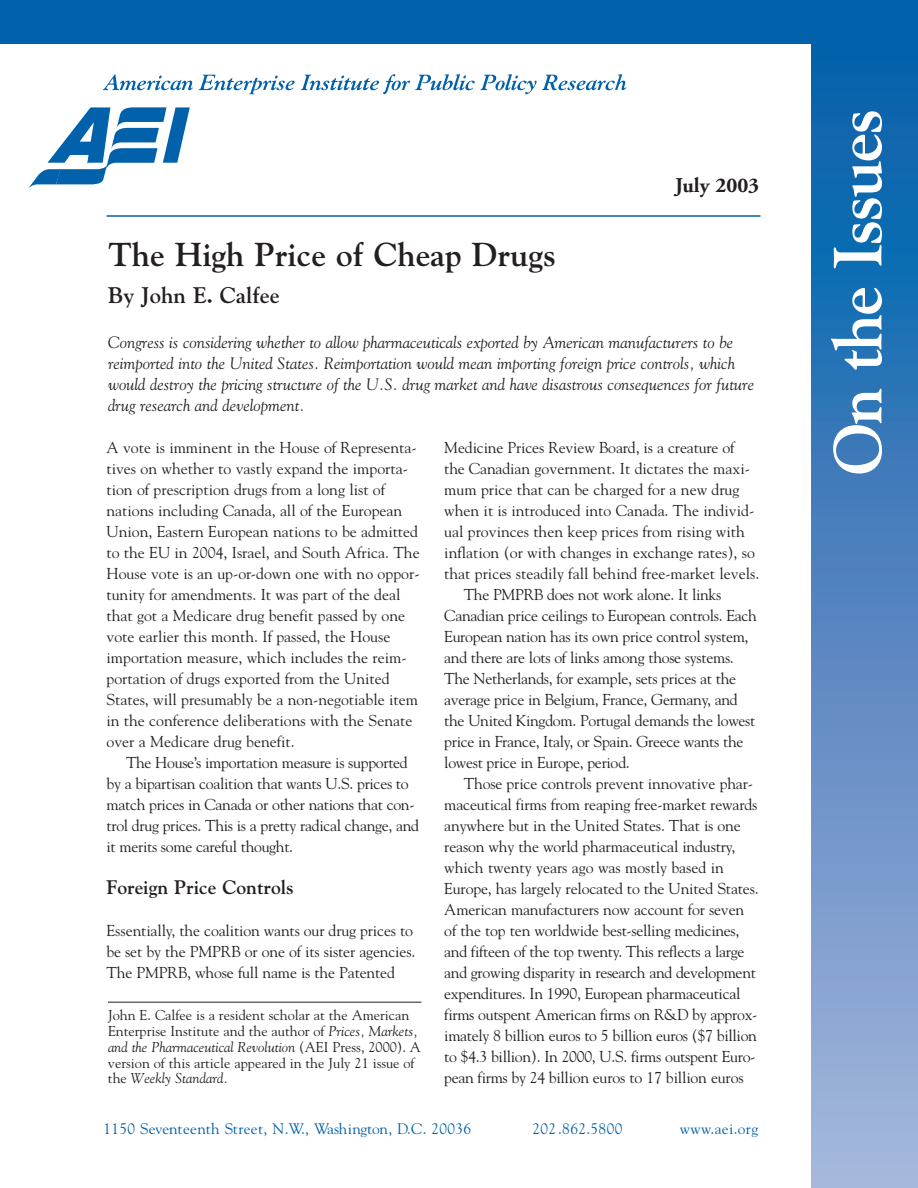
<style>
.page{position:relative;width:918px;height:1188px;background:#fff}
.page>*{position:absolute;margin:0;border:0;box-sizing:border-box;transform-origin:0 0}
.t1{font:700 67.5px "Goudy";letter-spacing:-.035em;color:#fff}
.t2{font:700 33px "Goudy";color:#231f20}
.t3{font:700 22.5px "Goudy";color:#231f20}
.t4{font:700 21px "Adobe Garamond";color:#231f20}
.t5{font:700 19.5px "Goudy";color:#231f20}
.t6{font:italic 16.5px/21px "Goudy";color:#231f20}
.t7{font:15.75px/21px "Goudy";letter-spacing:-.01em;color:#231f20}
.t8{font:15.3px "Goudy";letter-spacing:.025em;color:#0161aa}
.t9{font:14.25px/15.8px "Goudy";color:#231f20}
.s1{font-style:italic}
</style>
<div class="page">
<svg style="left:812px;top:44px;width:106px;height:1144px;background:#5287c1"></svg>
<div style="left:0;top:0;width:918px;height:44px;background:#0161aa"></div>
<hr style="left:106px;top:215px;width:654px;height:2px;background:#0161aa">
<svg style="left:28px;top:107px;width:162px;height:82px"></svg>
<svg style="left:103px;top:74px;width:90px;height:16px"></svg>
<svg style="left:199px;top:75px;width:96px;height:19px"></svg>
<svg style="left:301px;top:74px;width:325px;height:20px"></svg>
<hr style="left:108px;top:1002px;width:314px;height:1px;background:#231f20">
<h3 class="t4" style="left:675px;top:177px;width:86px">July 2003</h3>
<h2 class="t2" style="left:108px;top:242px;width:450px">The High Price of Cheap Drugs</h2>
<h3 class="t3" style="left:108px;top:286px;width:173px">By John E. Calfee</h3>
<p class="t6" style="left:108px;top:333px;width:648px">Congress is considering whether to allow pharmaceuticals exported by American manufacturers to be reimported into the United States. Reimportation would mean importing foreign price controls, which would destroy the pricing structure of the U.S. drug market and have disastrous consequences for future drug research and development.</p>
<p class="t7" style="left:444px;top:438px;width:292px">Medicine Prices Review Board, is a creature of</p>
<p class="t7" style="left:444px;top:459px;width:307px">the Canadian government. It dictates the maxi-</p>
<p class="t7" style="left:444px;top:480px;width:297px">mum price that can be charged for a new drug</p>
<p class="t7" style="left:444px;top:501px;width:311px">when it is introduced into Canada. The individ-</p>
<p class="t7" style="left:444px;top:522px;width:302px">ual provinces then keep prices from rising with</p>
<p class="t7" style="left:444px;top:543px;width:312px">inflation (or with changes in exchange rates), so</p>
<p class="t7" style="left:444px;top:564px;width:316px">that prices steadily fall behind free-market levels.</p>
<p class="t7" style="left:464px;top:585px;width:259px">The PMPRB does not work alone. It links</p>
<p class="t7" style="left:444px;top:606px;width:314px">Canadian price ceilings to European controls. Each</p>
<p class="t7" style="left:444px;top:627px;width:306px">European nation has its own price control system,</p>
<p class="t7" style="left:444px;top:648px;width:291px">and there are lots of links among those systems.</p>
<p class="t7" style="left:444px;top:669px;width:293px">The Netherlands, for example, sets prices at the</p>
<p class="t7" style="left:444px;top:690px;width:295px">average price in Belgium, France, Germany, and</p>
<p class="t7" style="left:444px;top:711px;width:313px">the United Kingdom. Portugal demands the lowest</p>
<p class="t7" style="left:444px;top:732px;width:301px">price in France, Italy, or Spain. Greece wants the</p>
<p class="t7" style="left:444px;top:753px;width:187px">lowest price in Europe, period.</p>
<p class="t7" style="left:464px;top:774px;width:291px">Those price controls prevent innovative phar-</p>
<p class="t7" style="left:444px;top:795px;width:315px">maceutical firms from reaping free-market rewards</p>
<p class="t7" style="left:444px;top:816px;width:298px">anywhere but in the United States. That is one</p>
<p class="t7" style="left:444px;top:837px;width:293px">reason why the world pharmaceutical industry,</p>
<p class="t7" style="left:444px;top:858px;width:281px">which twenty years ago was mostly based in</p>
<p class="t7" style="left:444px;top:879px;width:316px">Europe, has largely relocated to the United States.</p>
<p class="t7" style="left:444px;top:900px;width:302px">American manufacturers now account for seven</p>
<p class="t7" style="left:444px;top:921px;width:297px">of the top ten worldwide best-selling medicines,</p>
<p class="t7" style="left:444px;top:942px;width:302px">and fifteen of the top twenty. This reflects a large</p>
<p class="t7" style="left:444px;top:963px;width:313px">and growing disparity in research and development</p>
<p class="t7" style="left:444px;top:984px;width:298px">expenditures. In 1990, European pharmaceutical</p>
<p class="t7" style="left:444px;top:1005px;width:315px">firms outspent American firms on R&amp;D by approx-</p>
<p class="t7" style="left:444px;top:1026px;width:314px">imately 8 billion euros to 5 billion euros ($7 billion</p>
<p class="t7" style="left:444px;top:1047px;width:313px">to $4.3 billion). In 2000, U.S. firms outspent Euro-</p>
<p class="t7" style="left:444px;top:1068px;width:301px">pean firms by 24 billion euros to 17 billion euros</p>
<p class="t8" style="left:104px;top:1123px;width:369px">1150 Seventeenth Street, N.W., Washington, D.C. 20036</p>
<p class="t8" style="left:532px;top:1123px;width:91px">202.862.5800</p>
<p class="t8" style="left:680px;top:1123px;width:80px">www.aei.org</p>
<p class="t7" style="left:106px;top:438px;width:315px">A vote is imminent in the House of Representa&shy;tives on whether to vastly expand the importa&shy;tion of prescription drugs from a long list of nations including Canada, all of the European Union, Eastern European nations to be admitted to the EU in 2004, Israel, and South Africa. The House vote is an up-or-down one with no oppor&shy;tunity for amendments. It was part of the deal that got a Medicare drug benefit passed by one vote earlier this month. If passed, the House importation measure, which includes the reim&shy;portation of drugs exported from the United States, will presumably be a non-negotiable item in the conference deliberations with the Senate over a Medicare drug benefit.</p>
<p class="t7" style="left:106px;top:753px;width:314px;text-indent:20px">The House’s importation measure is supported by a bipartisan coalition that wants U.S. prices to match prices in Canada or other nations that con&shy;trol drug prices. This is a pretty radical change, and it merits some careful thought.</p>
<p class="t5" style="left:106px;top:879px;width:189px">Foreign Price Controls</p>
<p class="t7" style="left:106px;top:921px;width:310px">Essentially, the coalition wants our drug prices to be set by the PMPRB or one of its sister agencies.<br>The PMPRB, whose full name is the Patented</p>
<p class="t9" style="left:108px;top:1009px;width:315px">John E. Calfee is a resident scholar at the American Enterprise Institute and the author of <span class="s1">Prices, Markets, and the Pharmaceutical Revolution</span> (AEI Press, 2000). A version of this article appeared in the July 21 issue of the <span class="s1">Weekly Standard.</span></p>
<h1 class="t1" style="left:831px;top:475px;width:368px;rotate:-90deg">On the Issues</h1>
</div>
